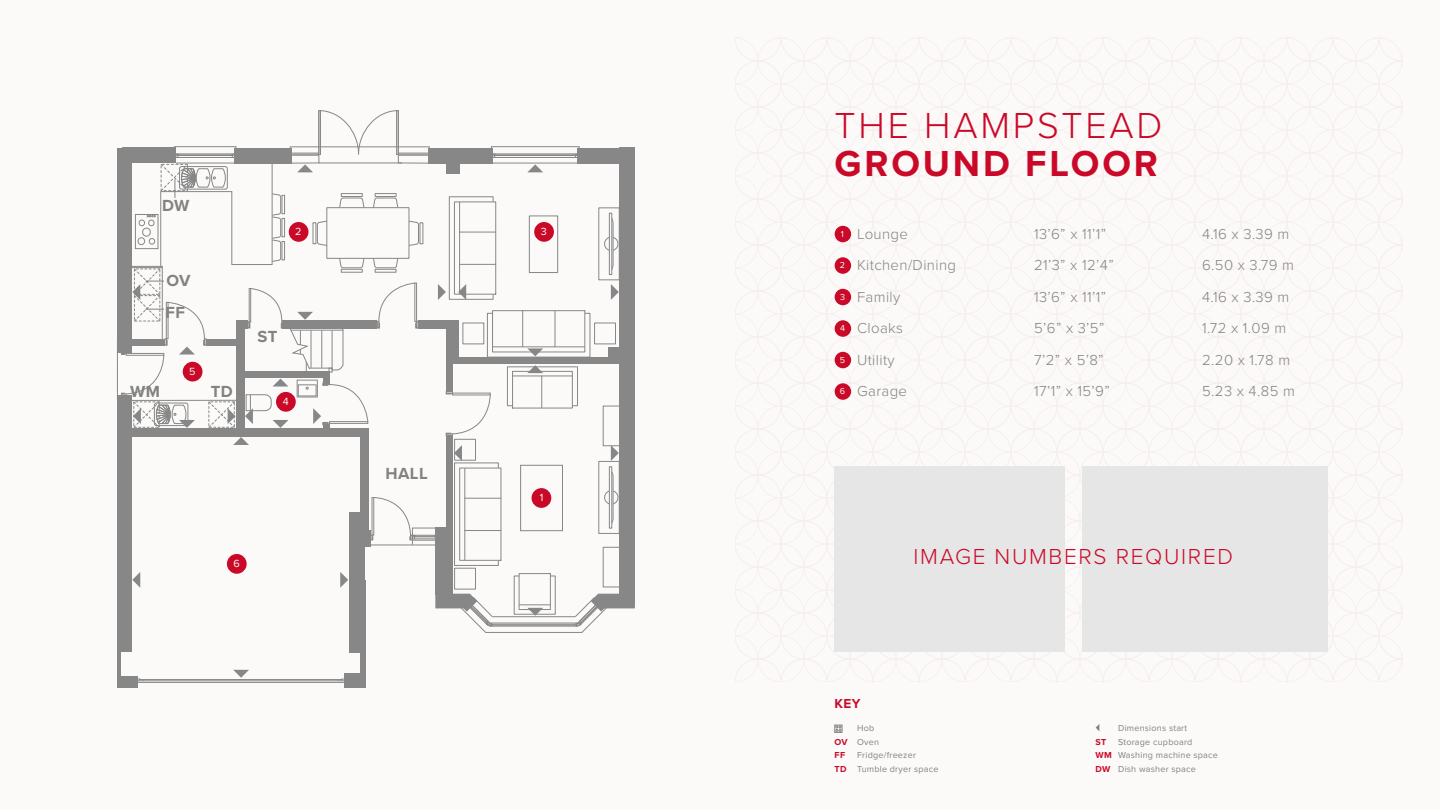
<style>
.page{position:relative;width:1440px;height:810px;background:#fbfaf9}
.page>*{position:absolute;margin:0;border:0;box-sizing:border-box;transform-origin:0 0}
.t1{font:300 37.5px "Proxima Nova";letter-spacing:.075em;color:#ca0928}
.t2{font:700 37.5px "Proxima Nova";letter-spacing:.075em;color:#ca0928}
.t3{font:300 22.5px "Proxima Nova";letter-spacing:.075em;color:#ca0928}
.t4{font:700 16.65px "Proxima Nova";letter-spacing:.025em;color:#828282}
.t5{font:300 15px "Proxima Nova";letter-spacing:.025em;color:#828282}
.t6{font:700 13.5px "Proxima Nova";color:#ca0928}
.t7{font:10.8px "Proxima Nova";color:#fbfaf9}
.t8{font:9px/13.5px "Proxima Nova";letter-spacing:.025em;color:#828282}
.t9{font:700 9px "Proxima Nova";color:#ca0928}
.s1{font-weight:400;font-size:9px;color:#fbfaf9}
.s2{font-weight:700;color:#ca0928}
.s3{color:#808080}
</style>
<div class="page">
<div style="left:835px;top:226px;width:16px;height:16px;background:#ca0928;border-radius:50%"></div>
<div style="left:835px;top:257px;width:16px;height:17px;background:#ca0928;border-radius:50%"></div>
<div style="left:835px;top:289px;width:16px;height:16px;background:#ca0928;border-radius:50%"></div>
<div style="left:835px;top:320px;width:16px;height:17px;background:#ca0928;border-radius:50%"></div>
<div style="left:835px;top:352px;width:16px;height:16px;background:#ca0928;border-radius:50%"></div>
<div style="left:835px;top:383px;width:16px;height:17px;background:#ca0928;border-radius:50%"></div>
<svg style="left:611px;top:446px;width:8px;height:15px"></svg>
<svg style="left:132px;top:572px;width:8px;height:16px"></svg>
<svg style="left:340px;top:572px;width:8px;height:16px"></svg>
<svg style="left:611px;top:284px;width:8px;height:16px"></svg>
<svg style="left:528px;top:164px;width:15px;height:8px"></svg>
<svg style="left:233px;top:437px;width:16px;height:8px"></svg>
<div style="left:344px;top:673px;width:20px;height:15px;background:#878787"></div>
<div style="left:349px;top:530px;width:21px;height:17px;background:#878787"></div>
<div style="left:349px;top:545px;width:16px;height:108px;background:#878787"></div>
<div style="left:349px;top:513px;width:16px;height:107px;background:#878787"></div>
<div style="left:360px;top:580px;width:5px;height:108px;background:#878787"></div>
<div style="left:117px;top:148px;width:15px;height:204px;background:#878787"></div>
<div style="left:117px;top:395px;width:15px;height:257px;background:#878787"></div>
<hr style="left:117px;top:582px;width:4px;height:102px;background:#878787">
<div style="left:435px;top:543px;width:15px;height:52px;background:#878787"></div>
<div style="left:435px;top:528px;width:13px;height:17px;background:#878787"></div>
<div style="left:446px;top:435px;width:7px;height:167px;background:#878787"></div>
<div style="left:446px;top:323px;width:7px;height:69px;background:#878787"></div>
<div style="left:450px;top:357px;width:173px;height:7px;background:#878787"></div>
<div style="left:608px;top:347px;width:20px;height:16px;background:#878787"></div>
<div style="left:447px;top:160px;width:13px;height:14px;background:#878787"></div>
<div style="left:131px;top:428px;width:233px;height:8px;background:#878787"></div>
<div style="left:418px;top:320px;width:41px;height:9px;background:#878787"></div>
<div style="left:451px;top:321px;width:8px;height:41px;background:#878787"></div>
<div style="left:360px;top:428px;width:9px;height:118px;background:#878787"></div>
<div style="left:117px;top:676px;width:21px;height:12px;background:#878787"></div>
<div style="left:619px;top:148px;width:16px;height:457px;background:#878787"></div>
<div style="left:578px;top:148px;width:57px;height:15px;background:#878787"></div>
<div style="left:428px;top:148px;width:65px;height:15px;background:#878787"></div>
<svg style="left:446px;top:392px;width:45px;height:43px"></svg>
<div style="left:452px;top:393px;width:38px;height:2px;border:1px solid #878787"></div>
<svg style="left:493px;top:154px;width:85px;height:4px"></svg>
<hr style="left:495px;top:155px;width:80px;height:1px;background:#878787">
<hr style="left:493px;top:163px;width:85px;height:1px;background:#878787">
<div style="left:290px;top:147px;width:140px;height:1px;border:1px solid #878787"></div>
<hr style="left:117px;top:338px;width:1px;height:63px;background:#878787">
<hr style="left:369px;top:545px;width:73px;height:1px;background:#878787">
<svg style="left:370px;top:497px;width:68px;height:48px"></svg>
<hr style="left:137px;top:681px;width:208px;height:1px;background:#878787">
<hr style="left:137px;top:682px;width:208px;height:1px;background:#878787">
<svg style="left:138px;top:670px;width:206px;height:11px"></svg>
<div style="left:520px;top:465px;width:43px;height:66px;border:1px solid #878787"></div>
<svg style="left:438px;top:196px;width:58px;height:104px"></svg>
<hr style="left:460px;top:264px;width:36px;height:1px;background:#878787">
<hr style="left:460px;top:232px;width:36px;height:1px;background:#878787">
<svg style="left:487px;top:310px;width:103px;height:47px"></svg>
<hr style="left:555px;top:311px;width:1px;height:36px;background:#878787">
<hr style="left:523px;top:311px;width:1px;height:36px;background:#878787">
<svg style="left:454px;top:445px;width:47px;height:121px"></svg>
<hr style="left:465px;top:530px;width:36px;height:1px;background:#878787">
<hr style="left:465px;top:498px;width:36px;height:1px;background:#878787">
<svg style="left:507px;top:365px;width:71px;height:43px"></svg>
<hr style="left:542px;top:376px;width:1px;height:32px;background:#878787">
<div style="left:609px;top:213px;width:3px;height:62px;border:1px solid #878787"></div>
<hr style="left:613px;top:222px;width:1px;height:44px;background:#878787">
<svg style="left:604px;top:237px;width:15px;height:14px"></svg>
<div style="left:609px;top:467px;width:3px;height:61px;border:1px solid #878787"></div>
<hr style="left:613px;top:475px;width:1px;height:45px;background:#878787">
<svg style="left:604px;top:491px;width:15px;height:13px"></svg>
<div style="left:463px;top:323px;width:21px;height:21px;border:1px solid #878787"></div>
<div style="left:594px;top:323px;width:22px;height:21px;border:1px solid #878787"></div>
<div style="left:454px;top:439px;width:22px;height:21px;border:1px solid #878787"></div>
<div style="left:454px;top:568px;width:22px;height:21px;border:1px solid #878787"></div>
<div style="left:529px;top:216px;width:29px;height:57px;border:1px solid #878787"></div>
<div style="left:603px;top:406px;width:29px;height:40px;border:1px solid #878787"></div>
<div style="left:603px;top:547px;width:29px;height:40px;border:1px solid #878787"></div>
<svg style="left:435px;top:573px;width:200px;height:60px"></svg>
<div style="left:834px;top:466px;width:231px;height:185px;background:#e6e6e6"></div>
<div style="left:1082px;top:466px;width:245px;height:185px;background:#e6e6e6"></div>
<div style="left:835px;top:725px;width:7px;height:7px;border:1px solid #828282"></div>
<svg style="left:836px;top:726px;width:5px;height:6px"></svg>
<svg style="left:1096px;top:724px;width:3px;height:7px"></svg>
<div style="left:532px;top:488px;width:19px;height:20px;background:#ca0928;border-radius:50%"></div>
<div style="left:534px;top:222px;width:20px;height:20px;background:#ca0928;border-radius:50%"></div>
<svg style="left:121px;top:110px;width:308px;height:318px"></svg>
<div style="left:183px;top:362px;width:19px;height:20px;background:#ca0928;border-radius:50%"></div>
<div style="left:227px;top:554px;width:20px;height:20px;background:#ca0928;border-radius:50%"></div>
<p class="t4" style="left:162px;top:193px;width:29px">DW</p>
<p class="t4" style="left:166px;top:268px;width:26px">OV</p>
<p class="t4" style="left:166px;top:300px;width:21px">FF</p>
<p class="t4" style="left:130px;top:379px;width:31px">WM</p>
<p class="t7" style="left:189px;top:363px;width:8px">5</p>
<p class="t4" style="left:211px;top:379px;width:24px">TD</p>
<p class="t7" style="left:295px;top:224px;width:8px">2</p>
<p class="t7" style="left:541px;top:224px;width:8px">3</p>
<p class="t4" style="left:258px;top:324px;width:21px">ST</p>
<p class="t7" style="left:283px;top:394px;width:8px">4</p>
<p class="t7" style="left:233px;top:556px;width:8px">6</p>
<p class="t4" style="left:386px;top:461px;width:44px">HALL</p>
<p class="t7" style="left:540px;top:490px;width:5px">1</p>
<h1 class="t1" style="left:835px;top:98px;width:329px">THE HAMPSTEAD</h1>
<h1 class="t2" style="left:835px;top:135px;width:325px">GROUND FLOOR</h1>
<p class="t5" style="left:841px;top:222px;width:69px"><span class="s1">1</span> Lounge</p>
<p class="t5" style="left:1034px;top:222px;width:74px">13’6” x 11’1”</p>
<p class="t5" style="left:1202px;top:222px;width:89px">4.16 x 3.39 m</p>
<p class="t5" style="left:840px;top:254px;width:118px"><span class="s1">2</span> Kitchen/Dining</p>
<p class="t5" style="left:1034px;top:254px;width:81px">21’3” x 12’4”</p>
<p class="t5" style="left:1202px;top:254px;width:93px">6.50 x 3.79 m</p>
<p class="t5" style="left:840px;top:285px;width:62px"><span class="s1">3</span> Family</p>
<p class="t5" style="left:1034px;top:285px;width:74px">13’6” x 11’1”</p>
<p class="t5" style="left:1202px;top:285px;width:89px">4.16 x 3.39 m</p>
<p class="t5" style="left:840px;top:317px;width:65px"><span class="s1">4</span> Cloaks</p>
<p class="t5" style="left:1034px;top:317px;width:72px">5’6” x 3’5”</p>
<p class="t5" style="left:1202px;top:317px;width:86px">1.72 x 1.09 m</p>
<p class="t5" style="left:840px;top:348px;width:56px"><span class="s1">5</span> Utility</p>
<p class="t5" style="left:1034px;top:348px;width:71px">7’2” x 5’8”</p>
<p class="t5" style="left:1202px;top:348px;width:90px">2.20 x 1.78 m</p>
<p class="t5" style="left:840px;top:380px;width:69px"><span class="s1">6</span> Garage</p>
<p class="t5" style="left:1034px;top:380px;width:77px">17’1” x 15’9”</p>
<p class="t5" style="left:1202px;top:380px;width:94px">5.23 x 4.85 m</p>
<h2 class="t3" style="left:914px;top:539px;width:321px">IMAGE NUMBERS REQUIRED</h2>
<p class="t6" style="left:835px;top:694px;width:27px">KEY</p>
<p class="t8" style="left:835px;top:721px;width:46px;text-indent:22px">Hob<br><span class="s2">OV</span> Oven<br><span class="s2">FF</span></p>
<p class="t8" style="left:835px;top:748px;width:106px;text-align:center">Fridge/freezer<br><span class="s2">TD</span> Tumble dryer space</p>
<p class="t8" style="left:1118px;top:721px;width:71px">Dimensions start</p>
<p class="t8" style="left:1096px;top:735px;width:124px;text-indent:22px"><span class="s3">Storage</span> cupboard<br><span class="s2">WM</span> Washing machine space<br><span class="s2">DW</span> Dish washer space</p>
<p class="t9" style="left:1096px;top:735px;width:12px">ST</p>
</div>
